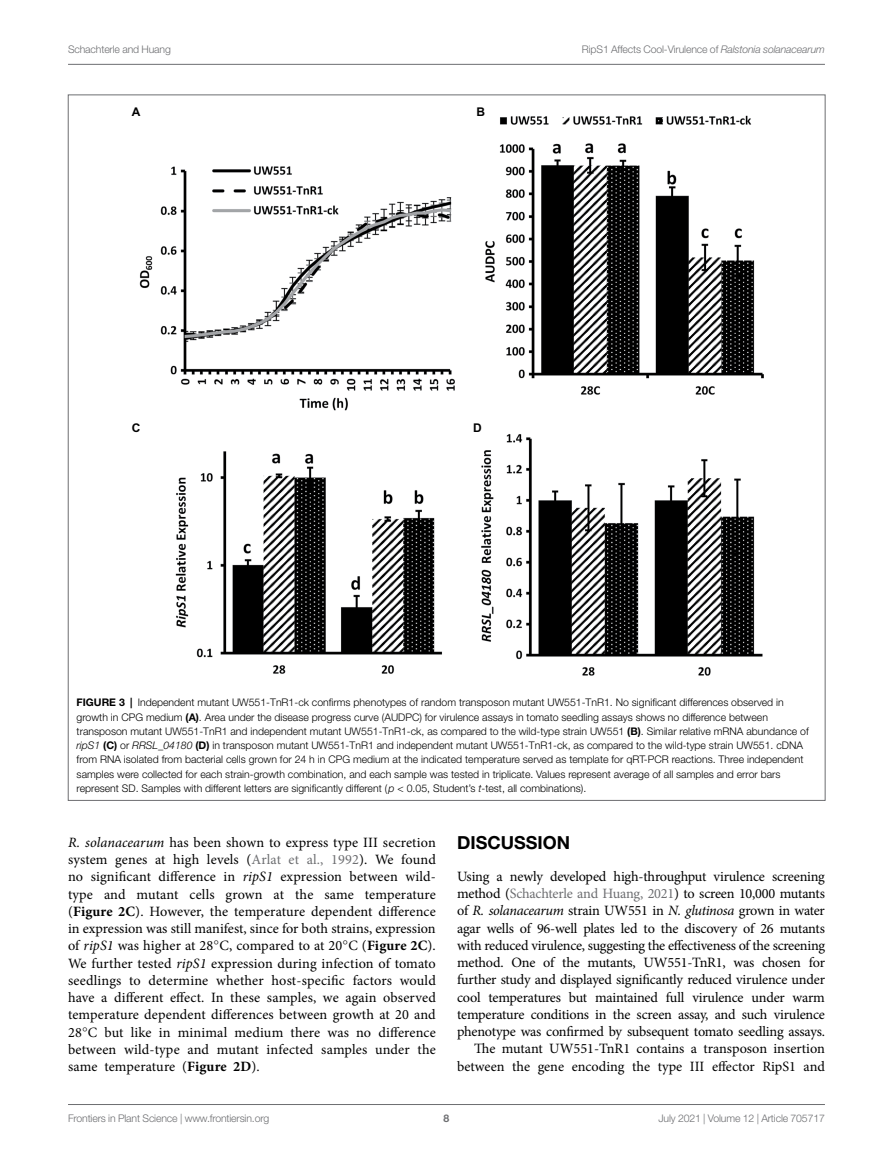
<style>
.page{position:relative;width:893px;height:1170px;background:#fff}
.page>*{position:absolute;margin:0;border:0;box-sizing:border-box;transform-origin:0 0}
.HEAD_1{font:700 18px "Helvetica Neue LT Std";color:#000}
.TEXT_FLUSH{font:14.25px/17.2px "Minion Pro";letter-spacing:-.01em;color:#000;text-align:justify}
.TEXT{font:14.25px/17.2px "Minion Pro";color:#000;text-align:right}
.t1{font:700 12px "Arial";color:#000}
.FIG_LEG{font:300 10.5px/14.2px "Helvetica Neue LT Std";color:#000}
.t2{font:300 10.5px "Helvetica Neue LT Std";letter-spacing:-.015em;color:#6d6e71}
.t3{font:700 10.5px "Helvetica Neue LT Std";color:#6d6e71}
.s1{font-style:italic}
.s2{font-weight:700}
.s3{color:#6d6e71}
.s4{font-family:"STIX General"}
</style>
<div class="page">
<hr style="left:68px;top:64px;width:757px;height:1px;background:#6d6e71">
<hr style="left:68px;top:1104px;width:757px;height:1px;background:#6d6e71">
<img style="left:139px;top:115px;width:625px;height:561px">
<p class="t2" style="left:68px;top:42px;width:104px">Schachterle and Huang</p>
<p class="t2" style="left:582px;top:42px;width:244px">RipS1 Affects Cool-Virulence of <span class="s1">Ralstonia solanacearum</span></p>
<p class="t1" style="left:132px;top:103px;width:10px">A</p>
<p class="t1" style="left:476px;top:103px;width:10px">B</p>
<p class="t1" style="left:132px;top:420px;width:10px">C</p>
<p class="t1" style="left:473px;top:420px;width:10px">D</p>
<p class="FIG_LEG" style="left:77px;top:695px;width:734px"><span class="s2">FIGURE 3 |</span> Independent mutant UW551-TnR1-ck confirms phenotypes of random transposon mutant UW551-TnR1. No significant differences observed in growth in CPG medium <span class="s2">(A)</span>. Area under the disease progress curve (AUDPC) for virulence assays in tomato seedling assays shows no difference between transposon mutant UW551-TnR1 and independent mutant UW551-TnR1-ck, as compared to the wild-type strain UW551 <span class="s2">(B)</span>. Similar relative mRNA abundance of <span class="s1">ripS1</span> <span class="s2">(C)</span> or <span class="s1">RRSL_04180</span> <span class="s2">(D)</span> in transposon mutant UW551-TnR1 and independent mutant UW551-TnR1-ck, as compared to the wild-type strain UW551. cDNA from RNA isolated from bacterial cells grown for 24 h in CPG medium at the indicated temperature served as template for qRT-PCR reactions. Three independent samples were collected for each strain-growth combination, and each sample was tested in triplicate. Values represent average of all samples and error bars represent SD. Samples with different letters are significantly different (<span class="s1">p</span> &lt; 0.05, Student’s <span class="s1">t</span>-test, all combinations).</p>
<p class="TEXT_FLUSH" style="left:68px;top:833px;width:369px"><span class="s1">R. solanacearum</span> has been shown to express type III secretion system genes at high levels (<span class="s3">Arlat et al., 1992</span>). We found no significant difference in <span class="s1">ripS1</span> expression between wild&shy;type and mutant cells grown at the same temperature (<span class="s2">Figure 2C</span>). However, the temperature dependent difference in expression was still manifest, since for both strains, expression of <span class="s1">ripS1</span> was higher at 28<span class="s4">°</span>C, compared to at 20<span class="s4">°</span>C (<span class="s2">Figure 2C</span>).<br>We further tested <span class="s1">ripS1</span> expression during infection of tomato seedlings to determine whether host-specific factors would have a different effect. In these samples, we again observed temperature dependent differences between growth at 20 and 28<span class="s4">°</span>C but like in minimal medium there was no difference between wild-type and mutant infected samples under the same temperature (<span class="s2">Figure 2D</span>).</p>
<p class="HEAD_1" style="left:457px;top:831px;width:115px">DISCUSSION</p>
<p class="TEXT_FLUSH" style="left:457px;top:867px;width:369px">Using a newly developed high-throughput virulence screening method (<span class="s3">Schachterle and Huang, 2021</span>) to screen 10,000 mutants of <span class="s1">R. solanacearum</span> strain UW551 in <span class="s1">N. glutinosa</span> grown in water agar wells of 96-well plates led to the discovery of 26 mutants with reduced virulence, suggesting the effectiveness of the screening method. One of the mutants, UW551-TnR1, was chosen for further study and displayed significantly reduced virulence under cool temperatures but maintained full virulence under warm temperature conditions in the screen assay, and such virulence phenotype was confirmed by subsequent tomato seedling assays.</p>
<p class="TEXT" style="left:457px;top:1040px;width:369px">The mutant UW551-TnR1 contains a transposon insertion between the gene encoding the type III effector RipS1 and</p>
<p class="t2" style="left:68px;top:1111px;width:203px">Frontiers in Plant Science | www.frontiersin.org</p>
<p class="t3" style="left:444px;top:1111px;width:7px">8</p>
<p class="t2" style="left:658px;top:1111px;width:168px">July 2021 | Volume 12 | Article 705717</p>
</div>
